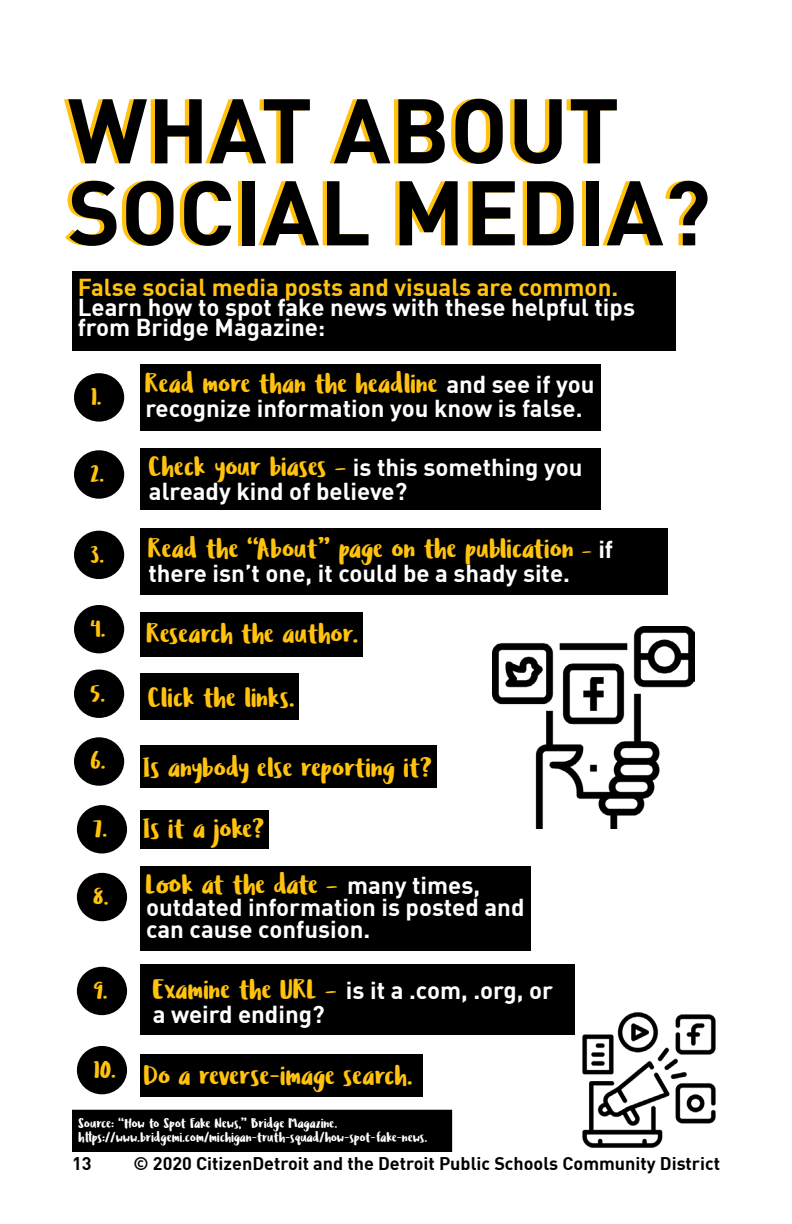
<style>
.page{position:relative;width:792px;height:1224px;background:#fff}
.page>*{position:absolute;margin:0;border:0;box-sizing:border-box;transform-origin:0 0}
.t1{font:700 90px/82px "DIN";color:#000}
.t2{font:28px/61px "Ludicrous";color:#ffc20e}
.t3{font:28px "Ludicrous";letter-spacing:-.025em;color:#ffc20e}
.t4{font:700 24px/24px "DIN";color:#fff}
.t5{font:700 24px "DIN";color:#ffc20e}
.t6{font:24px "Ludicrous";color:#ffc20e}
.t7{font:700 18px "DIN";color:#000}
.t8{font:14px/14px "Ludicrous";color:#fff}
.s1{font-family:"DIN";font-weight:700;font-size:24px;color:#fff}
.s2{font-family:"Ludicrous";font-weight:400;font-size:28px;color:#ffc20e}
.s3{font-size:24px}
</style>
<div class="page">
<div style="left:72px;top:271px;width:603px;height:80px;background:#000"></div>
<div style="left:140px;top:364px;width:461px;height:67px;background:#000"></div>
<div style="left:140px;top:529px;width:528px;height:66px;background:#000"></div>
<div style="left:140px;top:612px;width:223px;height:45px;background:#000"></div>
<div style="left:140px;top:673px;width:159px;height:47px;background:#000"></div>
<div style="left:140px;top:745px;width:297px;height:43px;background:#000"></div>
<div style="left:140px;top:810px;width:129px;height:39px;background:#000"></div>
<div style="left:140px;top:866px;width:391px;height:85px;background:#000"></div>
<div style="left:140px;top:965px;width:435px;height:70px;background:#000"></div>
<div style="left:140px;top:1054px;width:283px;height:42px;background:#000"></div>
<div style="left:140px;top:448px;width:461px;height:61px;background:#000"></div>
<div style="left:73px;top:1111px;width:378px;height:40px;background:#000"></div>
<div style="left:72px;top:1110px;width:380px;height:42px;border:2px solid #000"></div>
<div style="left:73px;top:372px;width:52px;height:51px;background:#000;border-radius:50%"></div>
<div style="left:72px;top:371px;width:54px;height:53px;border:2px solid #fff;border-radius:50%"></div>
<div style="left:73px;top:449px;width:52px;height:51px;background:#000;border-radius:50%"></div>
<div style="left:72px;top:448px;width:54px;height:53px;border:2px solid #fff;border-radius:50%"></div>
<div style="left:73px;top:530px;width:52px;height:50px;background:#000;border-radius:50%"></div>
<div style="left:72px;top:529px;width:54px;height:52px;border:2px solid #fff;border-radius:50%"></div>
<div style="left:73px;top:604px;width:52px;height:50px;background:#000;border-radius:50%"></div>
<div style="left:72px;top:603px;width:54px;height:52px;border:2px solid #fff;border-radius:50%"></div>
<div style="left:73px;top:669px;width:52px;height:50px;background:#000;border-radius:50%"></div>
<div style="left:72px;top:668px;width:54px;height:52px;border:2px solid #fff;border-radius:50%"></div>
<div style="left:73px;top:736px;width:52px;height:51px;background:#000;border-radius:50%"></div>
<div style="left:72px;top:735px;width:54px;height:53px;border:2px solid #fff;border-radius:50%"></div>
<div style="left:76px;top:804px;width:52px;height:50px;background:#000;border-radius:50%"></div>
<div style="left:75px;top:803px;width:54px;height:52px;border:2px solid #fff;border-radius:50%"></div>
<div style="left:76px;top:872px;width:52px;height:50px;background:#000;border-radius:50%"></div>
<div style="left:75px;top:871px;width:54px;height:52px;border:2px solid #fff;border-radius:50%"></div>
<div style="left:76px;top:966px;width:52px;height:50px;background:#000;border-radius:50%"></div>
<div style="left:75px;top:965px;width:54px;height:52px;border:2px solid #fff;border-radius:50%"></div>
<div style="left:76px;top:1045px;width:52px;height:50px;background:#000;border-radius:50%"></div>
<div style="left:75px;top:1044px;width:54px;height:52px;border:2px solid #fff;border-radius:50%"></div>
<img style="left:492px;top:626px;width:202px;height:202px">
<img style="left:582px;top:1012px;width:134px;height:136px">
<h1 class="t1" style="left:68px;top:86px;width:645px">WHAT ABOUT<br>SOCIAL MEDIA?</h1>
<p class="t5" style="left:78px;top:271px;width:542px">False social media posts and visuals are common.</p>
<p class="t4" style="left:78px;top:296px;width:559px;line-height:20px">Learn how to spot fake news with these helpful tips from Bridge Magazine:</p>
<p class="t2" style="left:145px;top:353px;width:451px">Read more than the headline <span class="s1">and see if you</span></p>
<p class="t4" style="left:145px;top:395px;width:439px">recognize information you know is false.</p>
<p class="t6" style="left:91px;top:380px;width:13px">1.</p>
<p class="t6" style="left:91px;top:458px;width:15px">2.</p>
<p class="t6" style="left:91px;top:538px;width:15px">3.</p>
<p class="t6" style="left:91px;top:612px;width:17px">4.</p>
<p class="t6" style="left:91px;top:677px;width:16px">5.</p>
<p class="t6" style="left:91px;top:745px;width:17px">6.</p>
<p class="t6" style="left:94px;top:812px;width:16px">7.</p>
<p class="t6" style="left:94px;top:880px;width:17px">8.</p>
<p class="t6" style="left:94px;top:974px;width:16px">9.</p>
<p class="t6" style="left:94px;top:1053px;width:24px">10.</p>
<p class="t4" style="left:149px;top:455px;width:435px"><span class="s2">Check your biases –</span> is this something you already kind of believe?</p>
<p class="t2" style="left:148px;top:518px;width:466px">Read the “About” page on the publication <span class="s3">–</span> <span class="s1">if</span></p>
<p class="t4" style="left:148px;top:560px;width:423px">there isn’t one, it could be a shady site.</p>
<p class="t2" style="left:147px;top:603px;width:213px">Research the author.</p>
<p class="t2" style="left:148px;top:667px;width:148px">Click the links.</p>
<p class="t2" style="left:143px;top:737px;width:291px">Is anybody else reporting it?<br>Is it a joke?</p>
<p class="t3" style="left:146px;top:865px;width:336px">Look at the date – <span class="s1">many times,</span></p>
<p class="t4" style="left:146px;top:895px;width:380px;line-height:22px">outdated information is posted and can cause confusion.</p>
<p class="t4" style="left:153px;top:977px;width:402px"><span class="s2">Examine the URL –</span> is it a .com, .org, or a weird ending?</p>
<p class="t2" style="left:144px;top:1045px;width:270px">Do a reverse-image search.</p>
<p class="t8" style="left:78px;top:1116px;width:351px">Source: “How to Spot Fake News,” Bridge Magazine. https://www.bridgemi.com/michigan-truth-squad/how-spot-fake-news.</p>
<p class="t7" style="left:72px;top:1152px;width:21px">13</p>
<p class="t7" style="left:134px;top:1152px;width:588px">© 2020 CitizenDetroit and the Detroit Public Schools Community District</p>
</div>
